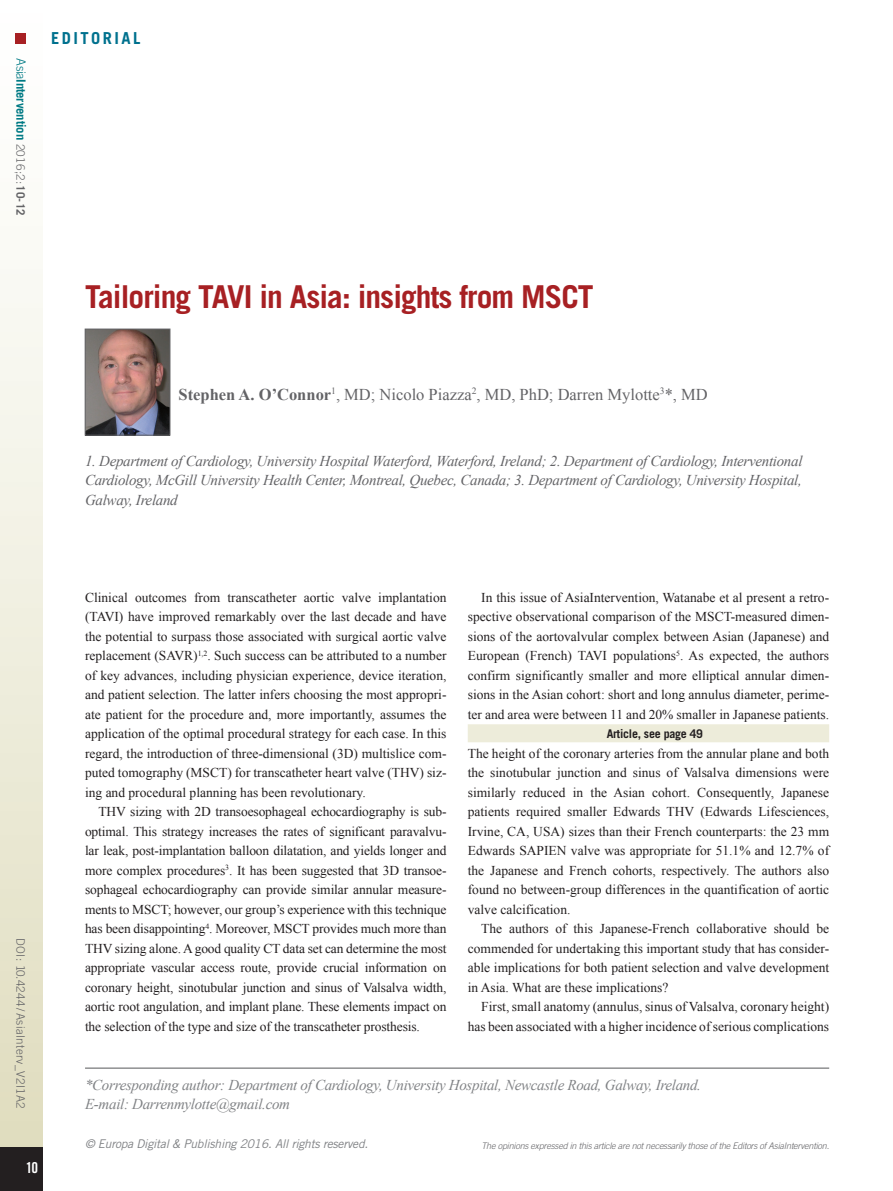
<style>
.page{position:relative;width:893px;height:1191px;background:#fff}
.page>*{position:absolute;margin:0;border:0;box-sizing:border-box;transform-origin:0 0}
.chapitre_titre{font:700 31.5px "Trade Gothic LT Std";letter-spacing:-.03em;color:#a72023}
.chapitre_auteurs{font:16.5px "Times New Roman";color:#636366}
.chapitre_tetiere{font:700 16.5px "Trade Gothic LT Std";letter-spacing:.15em;color:#00718e}
.chapitre_address{font:italic 15px/19.5px "Times New Roman";letter-spacing:-.02em;color:#636366;text-align:justify}
.corresponding_author{font:italic 15px/19.5px "Times New Roman";letter-spacing:-.02em;color:#808285}
.t1{font:15px "Trade Gothic LT Std Bd Cn 20";color:#fff}
.text_paragraph{font:13.5px/19.5px "Times New Roman";color:#231f20;text-align:justify}
.text_1er_paragraph{font:13.5px/19.5px "Times New Roman";color:#231f20;text-align:justify}
.t2{font:700 12.75px "Trade Gothic LT Std";letter-spacing:-.01em;color:#007a84}
.t3{font:italic 12px "Trade Gothic LT Std";letter-spacing:-.02em;color:#808285}
.ArticleSee{font:700 12px "Trade Gothic LT Std";letter-spacing:-.02em;color:#231f20}
.t4{font:300 11.7px "Trade Gothic LT Std";letter-spacing:.03em;color:#636366}
.t5{font:italic 300 9px "Trade Gothic LT Std";letter-spacing:-.02em;color:#636366}
.s1{font-weight:300}
.s2{font-weight:300;font-size:11.7px;color:#636366}
.s3{font-size:11.7px;color:#636366}
.s4{font-weight:700}
</style>
<div class="page">
<div style="left:0;top:0;width:43px;height:1191px;background:linear-gradient(to bottom,#fff,#dfdcbd)"></div>
<div style="left:0;top:1147px;width:43px;height:44px;background:#231f20"></div>
<div style="left:16px;top:34px;width:10px;height:10px;background:#a72023"></div>
<hr style="left:85px;top:1067px;width:744px;height:1px;background:#57585a">
<div style="left:468px;top:724px;width:361px;height:18px;background:#edecda"></div>
<img style="left:87px;top:331px;width:81px;height:102px">
<div style="left:85px;top:329px;width:85px;height:106px;border:1px solid #636366"></div>
<p class="t2" style="left:29px;top:58px;width:159px;rotate:90deg"><span class="s1">Asia</span>Intervention <span class="s2">2016;2:</span><span class="s3">10-12</span></p>
<p class="chapitre_tetiere" style="left:51px;top:28px;width:91px">EDITORIAL</p>
<p class="chapitre_titre" style="left:85px;top:277px;width:510px">Tailoring TAVI in Asia: insights from MSCT</p>
<p class="chapitre_auteurs" style="left:179px;top:383px;width:531px"><span class="s4">Stephen A. O’Connor</span><sup>1</sup>, MD; Nicolo Piazza<sup>2</sup>, MD, PhD; Darren Mylotte<sup>3</sup>*, MD</p>
<p class="chapitre_address" style="left:85px;top:451px;width:719px">1. Department of Cardiology, University Hospital Waterford, Waterford, Ireland; 2. Department of Cardiology, Interventional Cardiology, McGill University Health Center, Montreal, Quebec, Canada; 3. Department of Cardiology, University Hospital, Galway, Ireland</p>
<p class="t4" style="left:28px;top:937px;width:172px;rotate:90deg">DOI: 10.4244/AsiaInterv_V2I1A2</p>
<p class="t1" style="left:26px;top:1158px;width:14px">10</p>
<p class="text_1er_paragraph" style="left:85px;top:587px;width:363px">Clinical outcomes from transcatheter aortic valve implantation (TAVI) have improved remarkably over the last decade and have the potential to surpass those associated with surgical aortic valve replacement (SAVR)<sup>1,2</sup>. Such success can be attributed to a number of key advances, including physician experience, device iteration, and patient selection. The latter infers choosing the most appropri&shy;ate patient for the procedure and, more importantly, assumes the application of the optimal procedural strategy for each case. In this regard, the introduction of three-dimensional (3D) multislice com&shy;puted tomography (MSCT) for transcatheter heart valve (THV) siz&shy;ing and procedural planning has been revolutionary.</p>
<p class="text_paragraph" style="left:85px;top:801px;width:363px;text-indent:14px">THV sizing with 2D transoesophageal echocardiography is sub&shy;optimal. This strategy increases the rates of significant paravalvu&shy;lar leak, post-implantation balloon dilatation, and yields longer and more complex procedures<sup>3</sup>. It has been suggested that 3D transoe&shy;sophageal echocardiography can provide similar annular measure&shy;ments to MSCT; however, our group’s experience with this technique has been disappointing<sup>4</sup>. Moreover, MSCT provides much more than THV sizing alone. A good quality CT data set can determine the most appropriate vascular access route, provide crucial information on coronary height, sinotubular junction and sinus of Valsalva width, aortic root angulation, and implant plane. These elements impact on the selection of the type and size of the transcatheter prosthesis.</p>
<p class="text_paragraph" style="left:468px;top:587px;width:363px;text-indent:14px">In this issue of AsiaIntervention, Watanabe et al present a retro&shy;spective observational comparison of the MSCT-measured dimen&shy;sions of the aortovalvular complex between Asian (Japanese) and European (French) TAVI populations<sup>5</sup>. As expected, the authors confirm significantly smaller and more elliptical annular dimen&shy;sions in the Asian cohort: short and long annulus diameter, perime&shy;ter and area were between 11 and 20% smaller in Japanese patients.</p>
<p class="ArticleSee" style="left:607px;top:726px;width:98px">Article, see page 49</p>
<p class="text_1er_paragraph" style="left:468px;top:743px;width:363px">The height of the coronary arteries from the annular plane and both the sinotubular junction and sinus of Valsalva dimensions were similarly reduced in the Asian cohort. Consequently, Japanese patients required smaller Edwards THV (Edwards Lifesciences, Irvine, CA, USA) sizes than their French counterparts: the 23 mm Edwards SAPIEN valve was appropriate for 51.1% and 12.7% of the Japanese and French cohorts, respectively. The authors also found no between-group differences in the quantification of aortic valve calcification.</p>
<p class="text_paragraph" style="left:468px;top:918px;width:363px;text-indent:14px">The authors of this Japanese-French collaborative should be commended for undertaking this important study that has consider&shy;able implications for both patient selection and valve development in Asia. What are these implications?</p>
<p class="text_paragraph" style="left:468px;top:996px;width:363px;text-align:right">First, small anatomy (annulus, sinus of Valsalva, coronary height) has been associated with a higher incidence of serious complications</p>
<p class="corresponding_author" style="left:85px;top:1074px;width:617px">*Corresponding author: Department of Cardiology, University Hospital, Newcastle Road, Galway, Ireland.<br>E-mail: Darrenmylotte@gmail.com</p>
<p class="t3" style="left:85px;top:1137px;width:285px">© Europa Digital &amp; Publishing 2016. All rights reserved.</p>
<p class="t5" style="left:481px;top:1140px;width:349px">The opinions expressed in this article are not necessarily those of the Editors of AsiaIntervention.</p>
</div>
